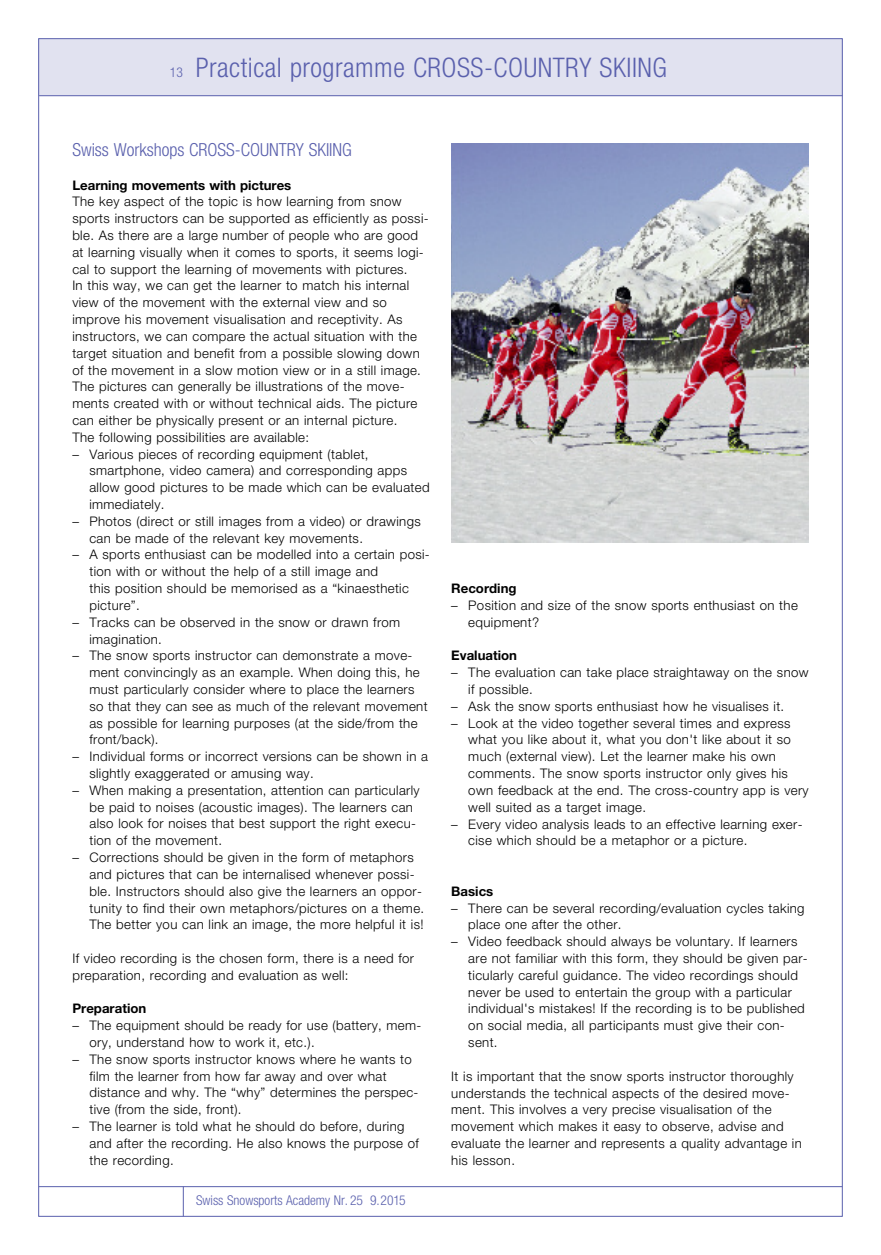
<style>
.page{position:relative;width:881px;height:1255px;background:#fff}
.page>*{position:absolute;margin:0;border:0;box-sizing:border-box;transform-origin:0 0}
.t1{font:300 condensed 27px "Helvetica Neue LT Std";letter-spacing:.02em;color:#5a60ad}
.t2{font:300 condensed 18px "Helvetica Neue LT Std";color:#5a60ad}
.t3{font:300 condensed 13.5px "Helvetica Neue LT Std";color:#5a60ad}
.t4{font:300 13.2px/16.8px "Helvetica Neue LT Std";letter-spacing:.03em;color:#000}
.t5{font:700 13.2px "Helvetica Neue LT Std";color:#000}
.s1{font-size:13.5px}
</style>
<div class="page">
<div style="left:38px;top:39px;width:804px;height:56px;background:#e1e2f0"></div>
<hr style="left:39px;top:95px;width:803px;height:1px;background:#5a60ad">
<hr style="left:39px;top:1186px;width:803px;height:1px;background:#5a60ad">
<hr style="left:183px;top:1186px;width:1px;height:30px;background:#5a60ad">
<img style="left:451px;top:144px;width:357px;height:398px">
<h1 class="t1" style="left:170px;top:58px;width:498px"><span class="s1">13</span> Practical programme CROSS-COUNTRY SKIING</h1>
<h2 class="t2" style="left:72px;top:143px;width:281px">Swiss Workshops CROSS-COUNTRY SKIING</h2>
<p class="t5" style="left:72px;top:180px;width:220px">Learning movements with pictures</p>
<p class="t4" style="left:72px;top:194px;width:358px">The key aspect of the topic is how learning from snow sports instructors can be supported as efficiently as possi&shy;ble. As there are a large number of people who are good at learning visually when it comes to sports, it seems logi&shy;cal to support the learning of movements with pictures.<br>In this way, we can get the learner to match his internal view of the movement with the external view and so improve his movement visualisation and receptivity. As instructors, we can compare the actual situation with the target situation and benefit from a possible slowing down of the movement in a slow motion view or in a still image.<br>The pictures can generally be illustrations of the move&shy;ments created with or without technical aids. The picture can either be physically present or an internal picture.<br>The following possibilities are available:</p>
<p class="t4" style="left:89px;top:446px;width:342px;text-indent:-17px">– Various pieces of recording equipment (tablet, smartphone, video camera) and corresponding apps allow good pictures to be made which can be evaluated immediately.</p>
<p class="t4" style="left:89px;top:514px;width:333px;text-indent:-17px">– Photos (direct or still images from a video) or drawings can be made of the relevant key movements.</p>
<p class="t4" style="left:89px;top:547px;width:342px;text-indent:-17px">– A sports enthusiast can be modelled into a certain posi&shy;tion with or without the help of a still image and<br>this position should be memorised as a “kinaesthetic picture”.</p>
<p class="t4" style="left:89px;top:615px;width:312px;text-indent:-17px">– Tracks can be observed in the snow or drawn from imagination.</p>
<p class="t4" style="left:89px;top:648px;width:339px;text-indent:-17px">– The snow sports instructor can demonstrate a move&shy;ment convincingly as an example. When doing this, he must particularly consider where to place the learners so that they can see as much of the relevant movement as possible for learning purposes (at the side/from the front/back).</p>
<p class="t4" style="left:89px;top:749px;width:340px;text-indent:-17px">– Individual forms or incorrect versions can be shown in a slightly exaggerated or amusing way.</p>
<p class="t4" style="left:89px;top:783px;width:331px;text-indent:-17px">– When making a presentation, attention can particularly be paid to noises (acoustic images). The learners can also look for noises that best support the right execu - tion of the movement.</p>
<p class="t4" style="left:89px;top:850px;width:336px;text-indent:-17px">– Corrections should be given in the form of metaphors and pictures that can be internalised whenever possi&shy;ble. Instructors should also give the learners an oppor&shy;tunity to find their own metaphors/pictures on a theme.<br>The better you can link an image, the more helpful it is!</p>
<p class="t4" style="left:72px;top:951px;width:343px">If video recording is the chosen form, there is a need for preparation, recording and evaluation as well:</p>
<p class="t5" style="left:72px;top:1003px;width:75px">Preparation</p>
<p class="t4" style="left:89px;top:1018px;width:333px;text-indent:-17px">– The equipment should be ready for use (battery, mem - ory, understand how to work it, etc.).</p>
<p class="t4" style="left:89px;top:1051px;width:330px;text-indent:-17px">– The snow sports instructor knows where he wants to film the learner from how far away and over what distance and why. The “why” determines the perspec - tive (from the side, front).</p>
<p class="t4" style="left:89px;top:1119px;width:331px;text-indent:-17px">– The learner is told what he should do before, during and after the recording. He also knows the purpose of the recording.</p>
<p class="t3" style="left:196px;top:1195px;width:211px">Swiss Snowsports Academy Nr. 25 9.2015</p>
<p class="t5" style="left:451px;top:583px;width:67px">Recording</p>
<p class="t4" style="left:468px;top:598px;width:331px;text-indent:-17px">– Position and size of the snow sports enthusiast on the equipment?</p>
<p class="t5" style="left:451px;top:651px;width:67px">Evaluation</p>
<p class="t4" style="left:468px;top:665px;width:342px;text-indent:-17px">– The evaluation can take place straightaway on the snow if possible.</p>
<p class="t4" style="left:451px;top:699px;width:334px">– Ask the snow sports enthusiast how he visualises it.</p>
<p class="t4" style="left:468px;top:715px;width:342px;text-indent:-17px">– Look at the video together several times and express what you like about it, what you don't like about it so much (external view). Let the learner make his own comments. The snow sports instructor only gives his own feedback at the end. The cross-country app is very well suited as a target image.</p>
<p class="t4" style="left:468px;top:816px;width:336px;text-indent:-17px">– Every video analysis leads to an effective learning exer&shy;cise which should be a metaphor or a picture.</p>
<p class="t5" style="left:451px;top:886px;width:44px">Basics</p>
<p class="t4" style="left:468px;top:900px;width:338px;text-indent:-17px">– There can be several recording/evaluation cycles taking place one after the other.</p>
<p class="t4" style="left:468px;top:934px;width:341px;text-indent:-17px">– Video feedback should always be voluntary. If learners are not familiar with this form, they should be given par&shy;ticularly careful guidance. The video recordings should never be used to entertain the group with a particular individual's mistakes! If the recording is to be published on social media, all participants must give their con&shy;sent.</p>
<p class="t4" style="left:451px;top:1068px;width:352px">It is important that the snow sports instructor thoroughly understands the technical aspects of the desired move&shy;ment. This involves a very precise visualisation of the movement which makes it easy to observe, advise and evaluate the learner and represents a quality advantage in his lesson.</p>
</div>
